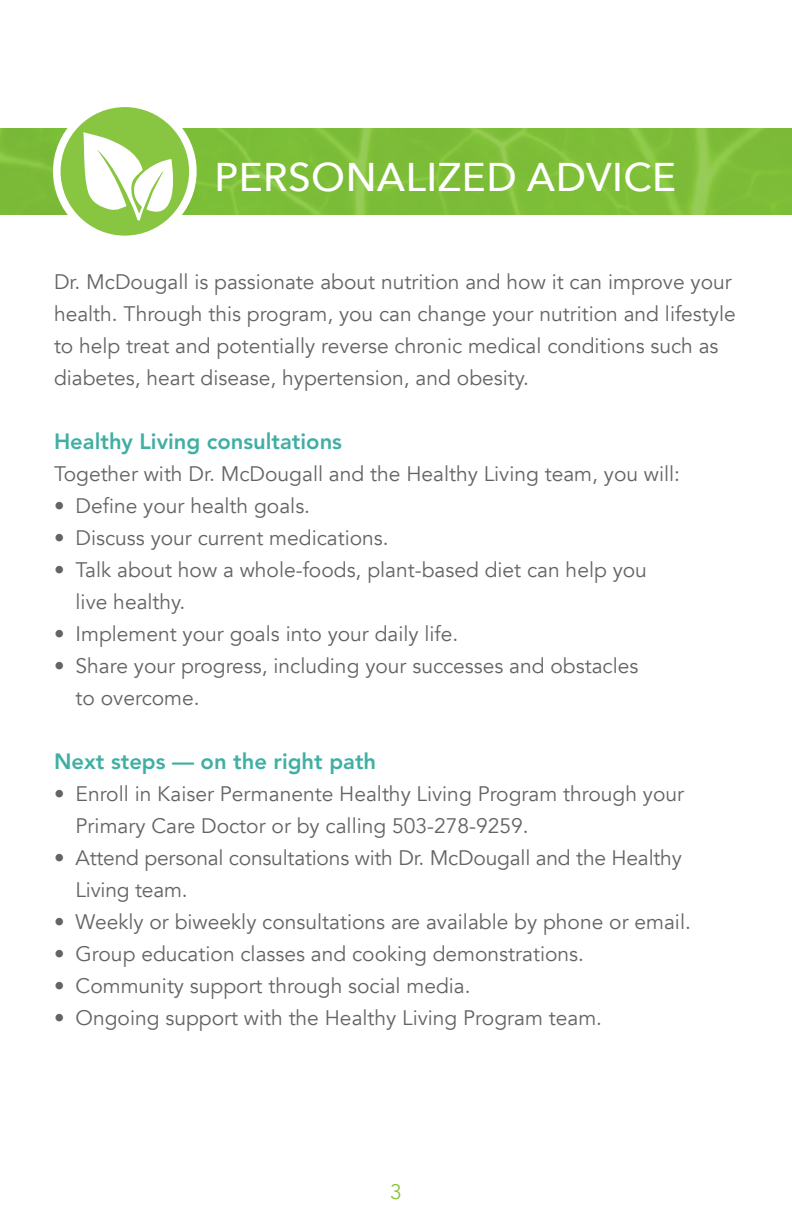
<style>
.page{position:relative;width:792px;height:1224px;background:#fff}
.page>*{position:absolute;margin:0;border:0;box-sizing:border-box;transform-origin:0 0}
.t1{font:500 40px "Avenir Next";letter-spacing:.01em;color:#fff}
.t2{font:800 22px "Avenir";color:#40afa3}
.t3{font:21px/32px "Avenir";color:#636466}
.t4{font:21px "Avenir";color:#88c540}
</style>
<div class="page">
<hr style="left:0;top:337px;width:1px;height:341px;background:#779d4e">
<svg style="left:0;top:128px;width:792px;height:87px;background:#7fbe3a"></svg>
<svg style="left:57px;top:103px;width:136px;height:136px;background:#9bce60"></svg>
<div style="left:53px;top:100px;width:144px;height:143px;border:8px solid #fff;border-radius:50%"></div>
<svg style="left:83px;top:132px;width:100px;height:93px"></svg>
<h1 class="t1" style="left:215px;top:143px;width:463px">PERSONALIZED ADVICE</h1>
<p class="t3" style="left:54px;top:266px;width:683px">Dr. McDougall is passionate about nutrition and how it can improve your health. Through this program, you can change your nutrition and lifestyle to help treat and potentially reverse chronic medical conditions such as diabetes, heart disease, hypertension, and obesity.</p>
<p class="t2" style="left:54px;top:428px;width:290px">Healthy Living consultations</p>
<p class="t3" style="left:54px;top:458px;width:628px">Together with Dr. McDougall and the Healthy Living team, you will:</p>
<p class="t3" style="left:54px;top:490px;width:258px">• Define your health goals.</p>
<p class="t3" style="left:54px;top:522px;width:336px">• Discuss your current medications.</p>
<p class="t3" style="left:76px;top:554px;width:573px;text-indent:-22px">• Talk about how a whole-foods, plant-based diet can help you live healthy.</p>
<p class="t3" style="left:54px;top:618px;width:406px">• Implement your goals into your daily life.</p>
<p class="t3" style="left:76px;top:650px;width:564px;text-indent:-22px">• Share your progress, including your successes and obstacles to overcome.</p>
<p class="t2" style="left:54px;top:748px;width:324px">Next steps — on the right path</p>
<p class="t3" style="left:76px;top:778px;width:610px;text-indent:-22px">• Enroll in Kaiser Permanente Healthy Living Program through your<br>Primary Care Doctor or by calling 503-278-9259.</p>
<p class="t3" style="left:76px;top:842px;width:608px;text-indent:-22px">• Attend personal consultations with Dr. McDougall and the Healthy<br>Living team.</p>
<p class="t3" style="left:54px;top:906px;width:638px">• Weekly or biweekly consultations are available by phone or email.</p>
<p class="t3" style="left:54px;top:938px;width:531px">• Group education classes and cooking demonstrations.</p>
<p class="t3" style="left:54px;top:970px;width:418px">• Community support through social media.</p>
<p class="t3" style="left:54px;top:1002px;width:550px">• Ongoing support with the Healthy Living Program team.</p>
<p class="t4" style="left:390px;top:1179px;width:13px">3</p>
</div>
